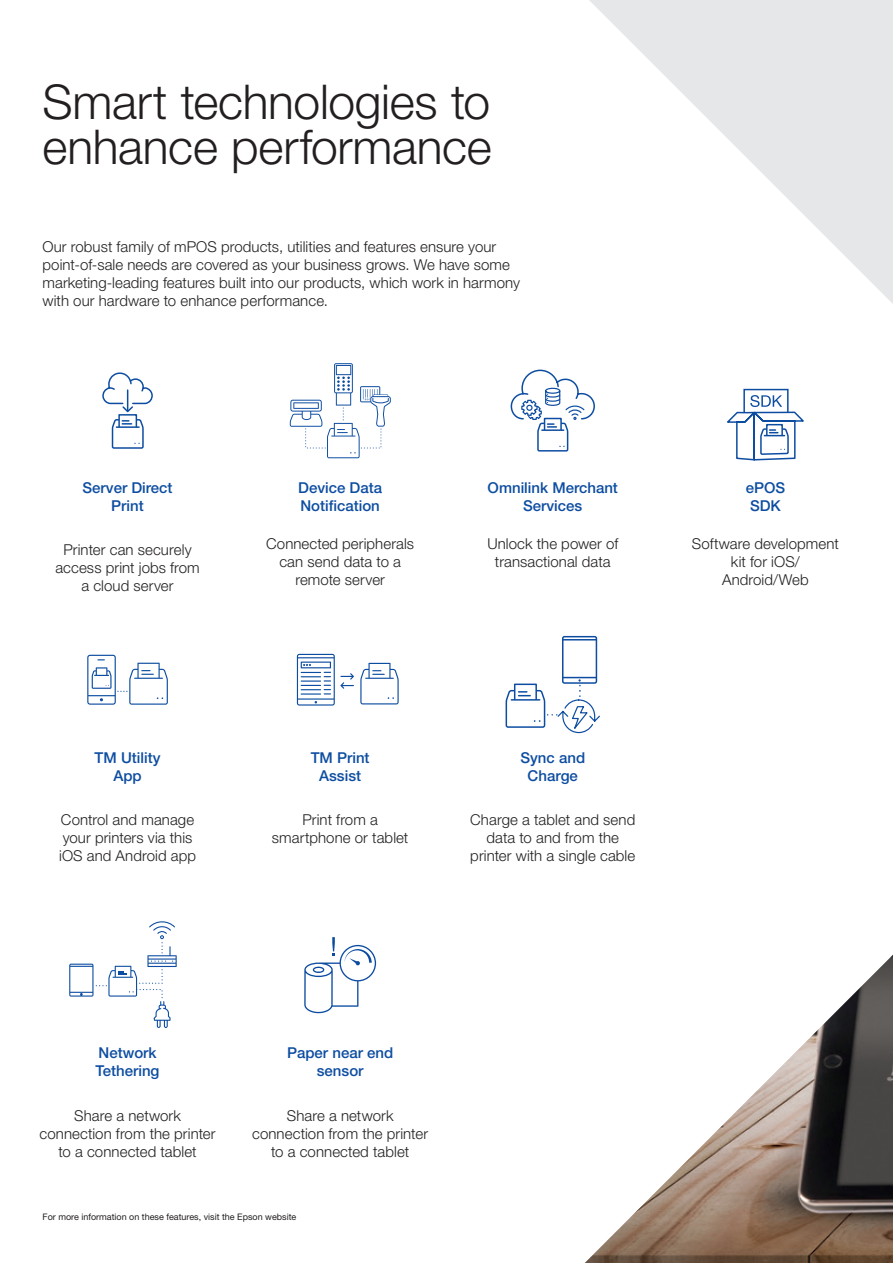
<style>
.page{position:relative;width:893px;height:1263px;background:#fff}
.page>*{position:absolute;margin:0;border:0;box-sizing:border-box;transform-origin:0 0}
.Page_title{font:300 48px/45px "Helvetica Neue LT Pro";letter-spacing:-.005em;color:#231f20}
.Body__enlarged_for_t{font:300 15px/18px "Helvetica Neue LT Pro";letter-spacing:.005em;color:#231f20;text-align:center}
.Paragraph_Style_1{font:500 15px/18px "Helvetica Neue LT Pro";color:#0d4da1;text-align:center}
.Sources_footnotes{font:9px "Helvetica Neue LT Pro";color:#231f20}
</style>
<div class="page">
<svg style="left:589px;top:0;width:304px;height:304px"></svg>
<img style="left:585px;top:955px;width:308px;height:308px">
<svg style="left:510px;top:369px;width:85px;height:83px"></svg>
<hr style="left:563px;top:677px;width:33px;height:1px;background:#0d4da1">
<div style="left:562px;top:636px;width:35px;height:48px;border:2px solid #0d4da1;border-radius:2px"></div>
<hr style="left:563px;top:639px;width:33px;height:1px;background:#0d4da1">
<svg style="left:505px;top:679px;width:95px;height:55px"></svg>
<svg style="left:727px;top:395px;width:77px;height:66px"></svg>
<div style="left:743px;top:389px;width:46px;height:24px;border:2px solid #0d4da1"></div>
<svg style="left:69px;top:921px;width:108px;height:107px"></svg>
<svg style="left:290px;top:363px;width:101px;height:95px"></svg>
<svg style="left:360px;top:663px;width:39px;height:41px"></svg>
<svg style="left:297px;top:654px;width:57px;height:51px"></svg>
<svg style="left:87px;top:655px;width:81px;height:50px"></svg>
<svg style="left:102px;top:372px;width:51px;height:77px"></svg>
<hr style="left:116px;top:426px;width:23px;height:2px;background:#0d4da1">
<svg style="left:304px;top:937px;width:72px;height:76px"></svg>
<p class="Page_title" style="left:43px;top:79px;width:451px">Smart technologies to enhance performance</p>
<p class="Body__enlarged_for_t" style="left:43px;top:237px;width:479px;text-align:left">Our robust family of mPOS products, utilities and features ensure your point-of-sale needs are covered as your business grows. We have some marketing-leading features built into our products, which work in harmony with our hardware to enhance performance.</p>
<p class="Paragraph_Style_1" style="left:83px;top:478px;width:92px">Server Direct<br>Print</p>
<p class="Body__enlarged_for_t" style="left:55px;top:540px;width:146px">Printer can securely access print jobs from a cloud server</p>
<p class="Paragraph_Style_1" style="left:95px;top:748px;width:67px">TM Utility<br>App</p>
<p class="Body__enlarged_for_t" style="left:59px;top:810px;width:139px;text-align:left">Control and manage your printers via this iOS and Android app</p>
<p class="Paragraph_Style_1" style="left:298px;top:478px;width:85px;text-align:left">Device Data<br>Notification</p>
<p class="Body__enlarged_for_t" style="left:266px;top:535px;width:149px">Connected peripherals can send data to a remote server</p>
<p class="Paragraph_Style_1" style="left:488px;top:478px;width:132px">Omnilink Merchant<br>Services</p>
<p class="Body__enlarged_for_t" style="left:487px;top:535px;width:132px">Unlock the power of transactional data</p>
<p class="Paragraph_Style_1" style="left:746px;top:478px;width:41px;text-align:left">ePOS<br>SDK</p>
<p class="Body__enlarged_for_t" style="left:692px;top:535px;width:148px">Software development kit for iOS/<br>Android/Web</p>
<p class="Paragraph_Style_1" style="left:311px;top:748px;width:60px">TM Print<br>Assist</p>
<p class="Body__enlarged_for_t" style="left:272px;top:810px;width:138px">Print from a smartphone or tablet</p>
<p class="Paragraph_Style_1" style="left:520px;top:748px;width:66px">Sync and<br>Charge</p>
<p class="Body__enlarged_for_t" style="left:470px;top:810px;width:167px">Charge a tablet and send data to and from the printer with a single cable</p>
<p class="Paragraph_Style_1" style="left:96px;top:1044px;width:65px;text-align:left">Network<br>Tethering</p>
<p class="Paragraph_Style_1" style="left:287px;top:1044px;width:108px">Paper near end sensor</p>
<p class="Body__enlarged_for_t" style="left:40px;top:1106px;width:178px">Share a network connection from the printer to a connected tablet</p>
<p class="Body__enlarged_for_t" style="left:252px;top:1106px;width:178px">Share a network connection from the printer to a connected tablet</p>
<p class="Sources_footnotes" style="left:43px;top:1212px;width:255px">For more information on these features, visit the Epson website</p>
</div>
